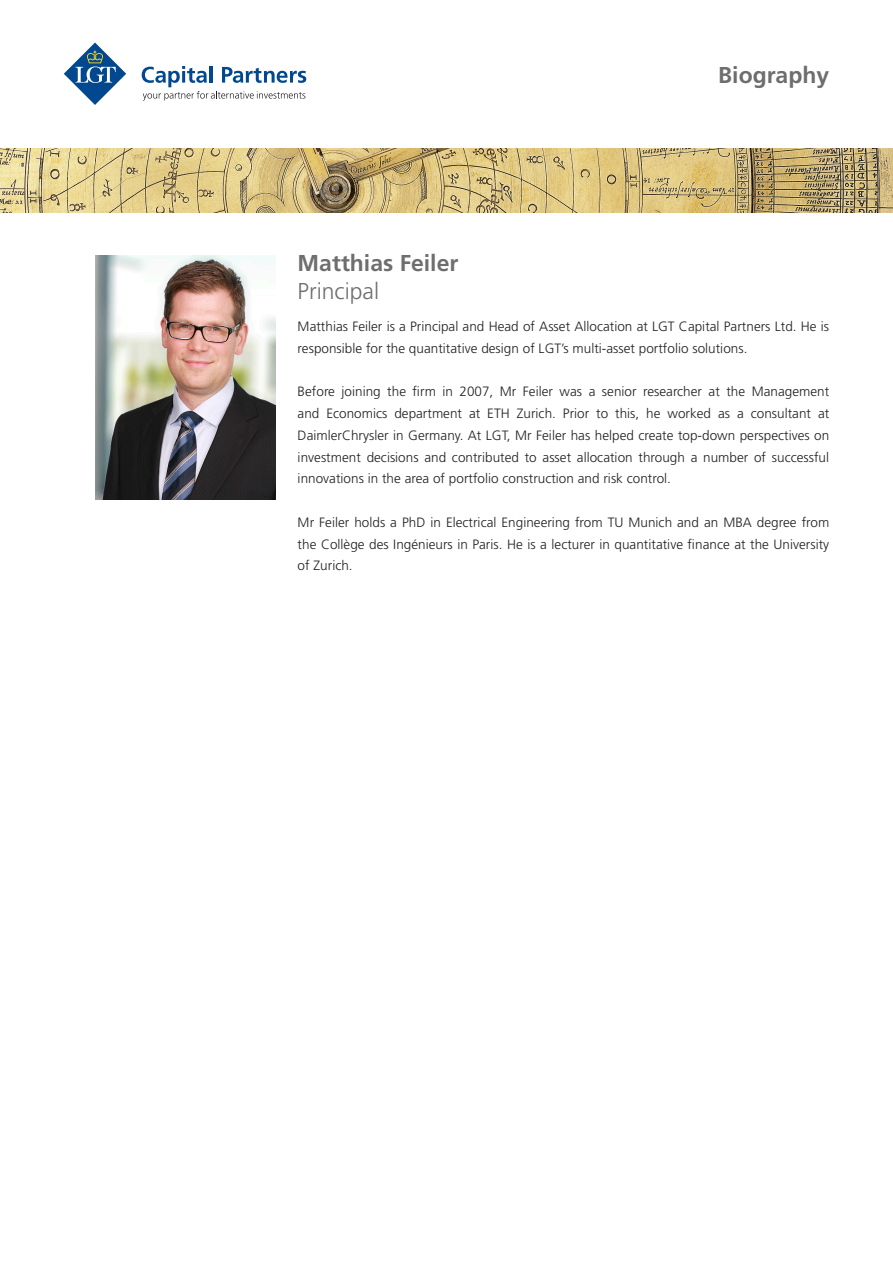
<style>
.page{position:relative;width:893px;height:1263px;background:#fff}
.page>*{position:absolute;margin:0;border:0;box-sizing:border-box;transform-origin:0 0}
.Header_1{font:700 22.95px "Frutiger LT Std";color:#6e6e6e}
.Header_2{font:300 22.95px "Frutiger LT Std";color:#6e6e6e}
.Fliesstext{font:300 13.5px/21.8px "Frutiger LT Std";color:#231f20;text-align:justify}
</style>
<div class="page">
<svg style="left:64px;top:43px;width:62px;height:62px"></svg>
<svg style="left:142px;top:66px;width:164px;height:35px"></svg>
<img style="left:0;top:149px;width:893px;height:64px">
<img style="left:96px;top:255px;width:180px;height:244px">
<p class="Header_1" style="left:298px;top:250px;width:162px">Matthias Feiler</p>
<p class="Header_2" style="left:298px;top:278px;width:83px">Principal</p>
<p class="Header_1" style="left:718px;top:62px;width:112px">Biography</p>
<p class="Fliesstext" style="left:298px;top:316px;width:533px">Matthias Feiler is a Principal and Head of Asset Allocation at LGT Capital Partners Ltd. He is responsible for the quantitative design of LGT’s multi-asset portfolio solutions.</p>
<p class="Fliesstext" style="left:298px;top:381px;width:533px">Before joining the firm in 2007, Mr Feiler was a senior researcher at the Management and Economics department at ETH Zurich. Prior to this, he worked as a consultant at DaimlerChrysler in Germany. At LGT, Mr Feiler has helped create top-down perspectives on investment decisions and contributed to asset allocation through a number of successful innovations in the area of portfolio construction and risk control.</p>
<p class="Fliesstext" style="left:298px;top:512px;width:533px">Mr Feiler holds a PhD in Electrical Engineering from TU Munich and an MBA degree from the Collège des Ingénieurs in Paris. He is a lecturer in quantitative finance at the University of Zurich.</p>
</div>
